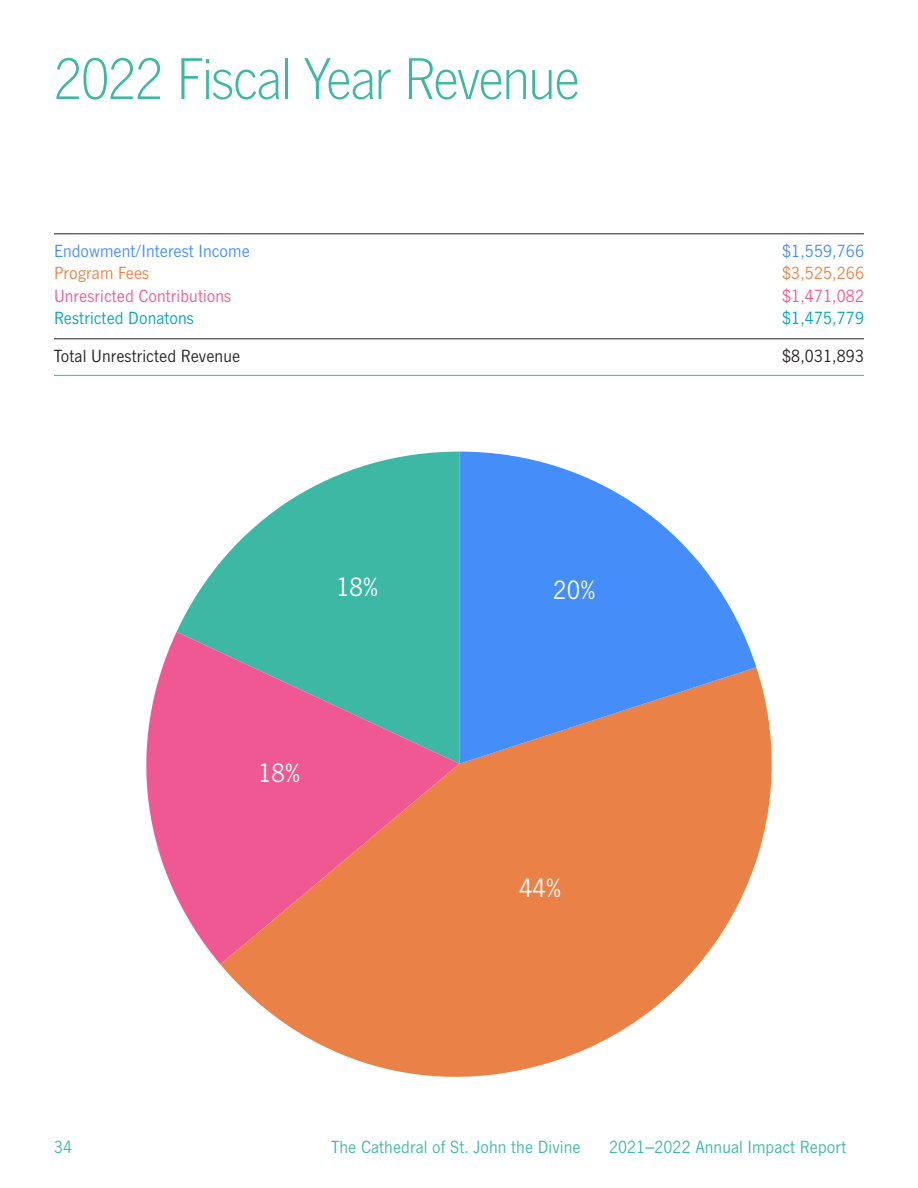
<style>
.page{position:relative;width:918px;height:1188px;background:#fff}
.page>*{position:absolute;margin:0;border:0;box-sizing:border-box;transform-origin:0 0}
.t1{font:300 60px "News Gothic LT Std";letter-spacing:-.035em;color:#3db8a4}
.highlight{font:27px "News Gothic LT Std";letter-spacing:-.005em;color:#fff}
.body{font:18px "News Gothic LT Std";letter-spacing:.005em;color:#3db8a4}
.body-2{font:18px "News Gothic LT Std";letter-spacing:.005em;color:#458df8}
.body-3{font:18px "News Gothic LT Std";letter-spacing:.005em;color:#f05893}
.body-4{font:18px "News Gothic LT Std";letter-spacing:.005em;color:#231f20}
.body-5{font:18px "News Gothic LT Std";letter-spacing:.005em;color:#00a3b3}
.body-6{font:18px "News Gothic LT Std";letter-spacing:.005em;color:#ea8146}
</style>
<div class="page">
<hr style="left:54px;top:234px;width:810px;height:1px;background:#231f20">
<hr style="left:54px;top:339px;width:810px;height:1px;background:#231f20">
<hr style="left:54px;top:375px;width:810px;height:1px;background:#3db8a4">
<svg style="left:177px;top:452px;width:282px;height:180px;fill:#3db8a4"></svg>
<svg style="left:146px;top:632px;width:313px;height:332px;fill:#f05893"></svg>
<svg style="left:220px;top:667px;width:552px;height:410px;fill:#ea8146"></svg>
<svg style="left:459px;top:452px;width:297px;height:312px;fill:#458df8"></svg>
<p class="t1" style="left:54px;top:47px;width:527px">2022 Fiscal Year Revenue</p>
<p class="body-2" style="left:54px;top:241px;width:197px">Endowment/Interest Income</p>
<p class="body-6" style="left:54px;top:263px;width:97px">Program Fees</p>
<p class="body-3" style="left:54px;top:286px;width:179px">Unresricted Contributions</p>
<p class="body-5" style="left:54px;top:308px;width:141px">Restricted Donatons</p>
<p class="body-4" style="left:54px;top:346px;width:188px">Total Unrestricted Revenue</p>
<p class="highlight" style="left:336px;top:572px;width:44px">18%</p>
<p class="highlight" style="left:553px;top:575px;width:44px">20%</p>
<p class="highlight" style="left:258px;top:759px;width:44px">18%</p>
<p class="highlight" style="left:519px;top:874px;width:44px">44%</p>
<p class="body-2" style="left:782px;top:241px;width:83px">$1,559,766</p>
<p class="body-6" style="left:782px;top:263px;width:83px">$3,525,266</p>
<p class="body-3" style="left:782px;top:286px;width:83px">$1,471,082</p>
<p class="body-5" style="left:782px;top:308px;width:83px">$1,475,779</p>
<p class="body-4" style="left:782px;top:346px;width:83px">$8,031,893</p>
<p class="body" style="left:54px;top:1137px;width:20px">34</p>
<p class="body" style="left:332px;top:1137px;width:251px">The Cathedral of St. John the Divine</p>
<p class="body" style="left:609px;top:1137px;width:239px">2021–2022 Annual Impact Report</p>
</div>
